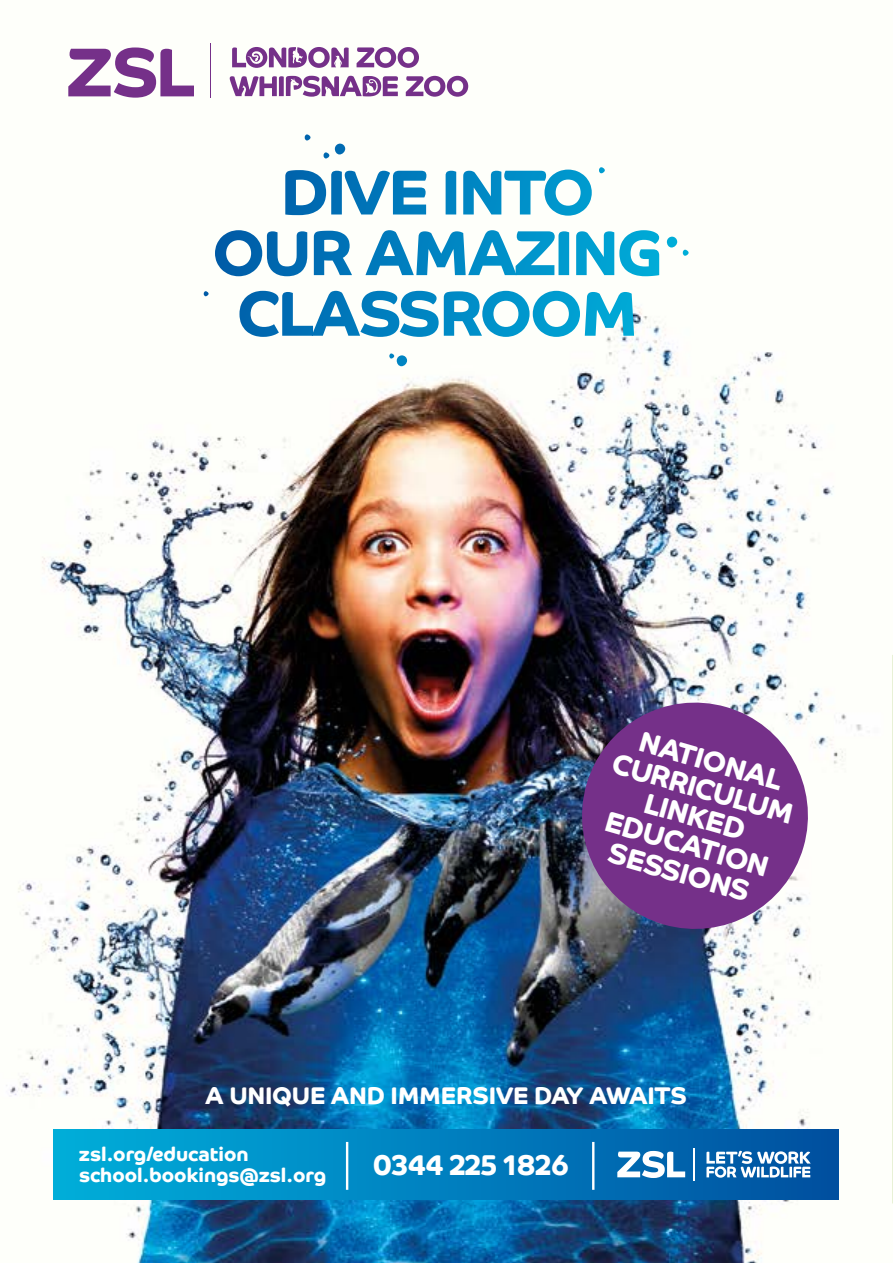
<style>
.page{position:relative;width:893px;height:1263px;background:#fff}
.page>*{position:absolute;margin:0;border:0;box-sizing:border-box;transform-origin:0 0}
.t1{font:28.8px/28.8px "Co Headline Bd";letter-spacing:-.02em;color:#fff;text-align:center}
.t2{font:24.15px "Co Headline Bd";letter-spacing:-.01em;color:#fff}
.t3{font:19.65px/21.1px "Co Headline Bd";color:#fff}
</style>
<div class="page">
<img style="left:6px;top:63px;width:887px;height:1200px">
<svg style="left:68px;top:47px;width:126px;height:51px"></svg>
<hr style="left:210px;top:43px;width:1px;height:55px;background:#753089">
<svg style="left:232px;top:47px;width:117px;height:21px"></svg>
<svg style="left:357px;top:47px;width:62px;height:21px"></svg>
<svg style="left:406px;top:76px;width:62px;height:21px"></svg>
<svg style="left:230px;top:76px;width:168px;height:21px"></svg>
<svg style="left:285px;top:170px;width:141px;height:45px"></svg>
<svg style="left:446px;top:171px;width:10px;height:4px"></svg>
<svg style="left:463px;top:170px;width:129px;height:46px"></svg>
<svg style="left:215px;top:230px;width:92px;height:46px"></svg>
<svg style="left:314px;top:231px;width:38px;height:44px"></svg>
<svg style="left:365px;top:230px;width:204px;height:45px"></svg>
<svg style="left:576px;top:230px;width:83px;height:46px"></svg>
<svg style="left:239px;top:291px;width:395px;height:46px"></svg>
<svg style="left:204px;top:291px;width:5px;height:5px"></svg>
<svg style="left:599px;top:167px;width:6px;height:6px"></svg>
<svg style="left:324px;top:152px;width:5px;height:6px"></svg>
<svg style="left:683px;top:250px;width:6px;height:6px"></svg>
<svg style="left:305px;top:134px;width:5px;height:6px"></svg>
<svg style="left:667px;top:237px;width:10px;height:10px"></svg>
<svg style="left:389px;top:353px;width:18px;height:13px"></svg>
<svg style="left:335px;top:144px;width:10px;height:10px"></svg>
<div style="left:54px;top:1129px;width:784px;height:70px;background:linear-gradient(to right,#00afdb,#0150a0)"></div>
<hr style="left:346px;top:1142px;width:2px;height:48px;background:#fff">
<hr style="left:592px;top:1142px;width:2px;height:48px;background:#fff">
<svg style="left:706px;top:1151px;width:105px;height:27px"></svg>
<svg style="left:617px;top:1151px;width:68px;height:27px"></svg>
<hr style="left:694px;top:1148px;width:1px;height:33px;background:#fff">
<img style="left:569px;top:690px;width:252px;height:252px">
<p class="t1" style="left:625px;top:721px;width:189px;rotate:16deg">NATIONAL<br>CURRICULUM<br>LINKED<br>EDUCATION<br>SESSIONS</p>
<p class="t2" style="left:205px;top:1081px;width:483px">A UNIQUE AND IMMERSIVE DAY AWAITS</p>
<p class="t3" style="left:79px;top:1143px;width:248px">zsl.org/education school.bookings@zsl.org</p>
<p class="t1" style="left:373px;top:1151px;width:197px">0344 225 1826</p>
</div>
